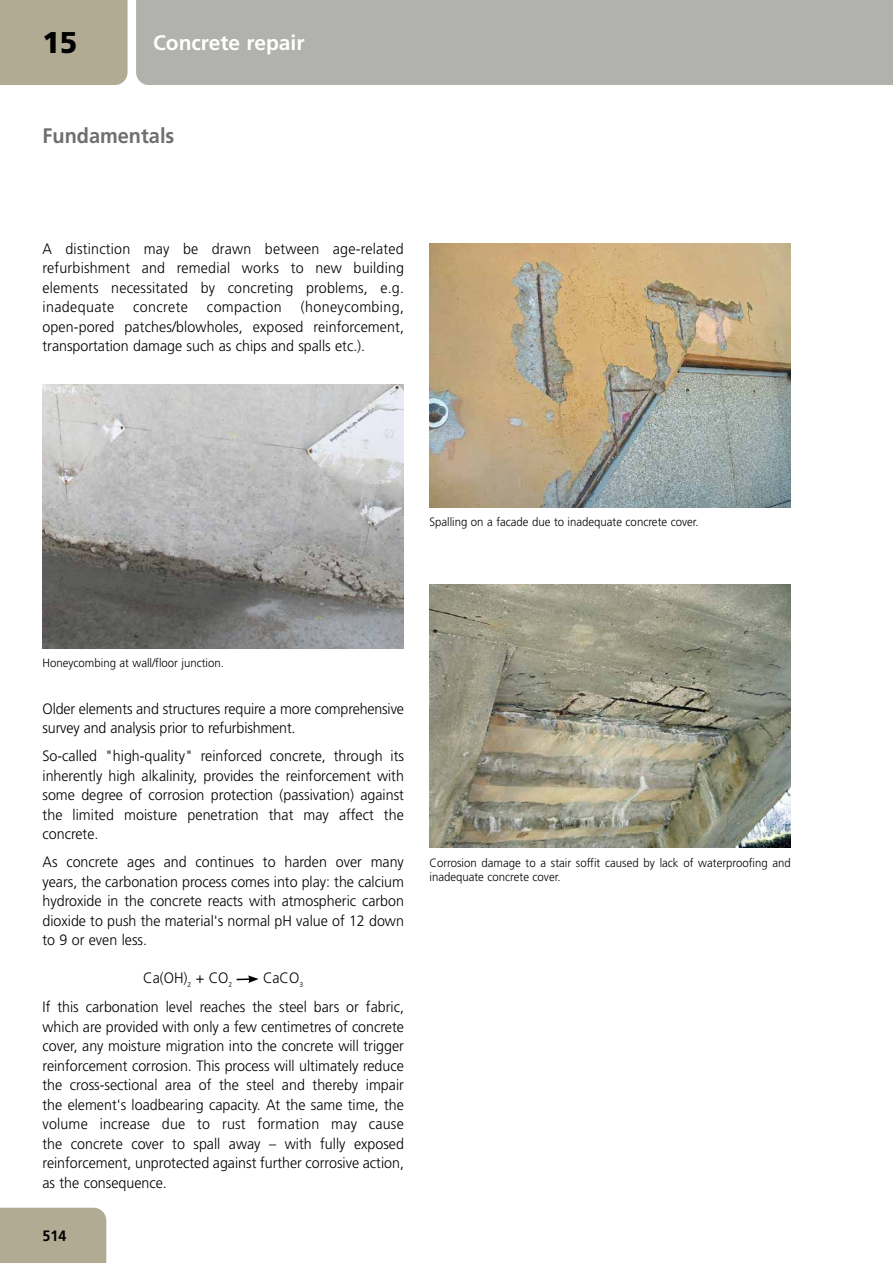
<style>
.page{position:relative;width:893px;height:1263px;background:#fff}
.page>*{position:absolute;margin:0;border:0;box-sizing:border-box;transform-origin:0 0}
.t1{font:900 30px "Frutiger LT";color:#000;scale:.95 1}
.t2{font:700 21px "Frutiger LT";color:#fff}
.t3{font:700 21px "Frutiger LT";color:#6f6f6e;scale:.95 1}
.t4{font:300 15px/19.5px "Frutiger LT";color:#000;text-align:justify;scale:.95 1}
.t5{font:300 15px "Frutiger LT";letter-spacing:.03em;color:#000;scale:.95 1}
.t6{font:700 15px "Frutiger LT";color:#000;scale:.95 1}
.t7{font:300 12px/13.5px "Frutiger LT";color:#000;scale:.95 1}
</style>
<div class="page">
<div style="left:0;top:1208px;width:106px;height:55px;background:#b2ab94"></div>
<div style="left:0;top:0;width:128px;height:85px;background:#b2ab94"></div>
<div style="left:136px;top:0;width:757px;height:85px;background:#b1b1ad"></div>
<img style="left:429px;top:244px;width:362px;height:263px">
<img style="left:43px;top:385px;width:361px;height:263px">
<img style="left:429px;top:584px;width:362px;height:264px">
<svg style="left:237px;top:975px;width:22px;height:8px"></svg>
<h1 class="t1" style="left:43px;top:24px;width:38px">15</h1>
<h2 class="t2" style="left:153px;top:30px;width:153px">Concrete repair</h2>
<h2 class="t3" style="left:43px;top:124px;width:140px">Fundamentals</h2>
<p class="t4" style="left:43px;top:239px;width:382px">A distinction may be drawn between age-related refurbishment and remedial works to new building elements necessitated by concreting problems, e.g. inadequate</p>
<p class="t4" style="left:43px;top:297px;width:382px;text-indent:258px">(honeycombing, open-pored patches/blowholes, exposed reinforcement, transportation damage such as chips and spalls etc.).</p>
<p class="t5" style="left:133px;top:298px;width:59px">concrete</p>
<p class="t5" style="left:207px;top:298px;width:80px">compaction</p>
<p class="t7" style="left:429px;top:515px;width:285px">Spalling on a facade due to inadequate concrete cover.</p>
<p class="t7" style="left:43px;top:656px;width:193px">Honeycombing at wall/floor junction.</p>
<p class="t4" style="left:43px;top:699px;width:382px">Older elements and structures require a more comprehensive survey and analysis prior to refurbishment.</p>
<p class="t4" style="left:43px;top:746px;width:382px">So-called "high-quality" reinforced concrete, through its inherently high alkalinity, provides the reinforcement with some degree of corrosion protection (passivation) against the limited moisture penetration that may affect the concrete.</p>
<p class="t4" style="left:43px;top:852px;width:382px">As concrete ages and continues to harden over many years, the carbonation process comes into play: the calcium hydroxide in the concrete reacts with atmospheric carbon dioxide to push the material's normal pH value of 12 down to 9 or even less.</p>
<p class="t4" style="left:143px;top:968px;width:95px">Ca(OH)<sub>2</sub> + CO<sub>2</sub></p>
<p class="t4" style="left:43px;top:963px;width:382px;line-height:29.2px;text-indent:220px">CaCO<sub>3<br></sub>If this carbonation level reaches the steel bars or fabric,</p>
<p class="t4" style="left:43px;top:1017px;width:382px">which are provided with only a few centimetres of concrete cover, any moisture migration into the concrete will trigger reinforcement corrosion. This process will ultimately reduce the cross-sectional area of the steel and thereby impair the element's loadbearing capacity. At the same time, the volume increase due to rust formation may cause the concrete cover to spall away – with fully exposed reinforcement, unprotected against further corrosive action, as the consequence.</p>
<p class="t6" style="left:43px;top:1226px;width:27px">514</p>
<p class="t7" style="left:429px;top:857px;width:382px">Corrosion damage to a stair soffit caused by lack of waterproofing and inadequate concrete cover.</p>
</div>
